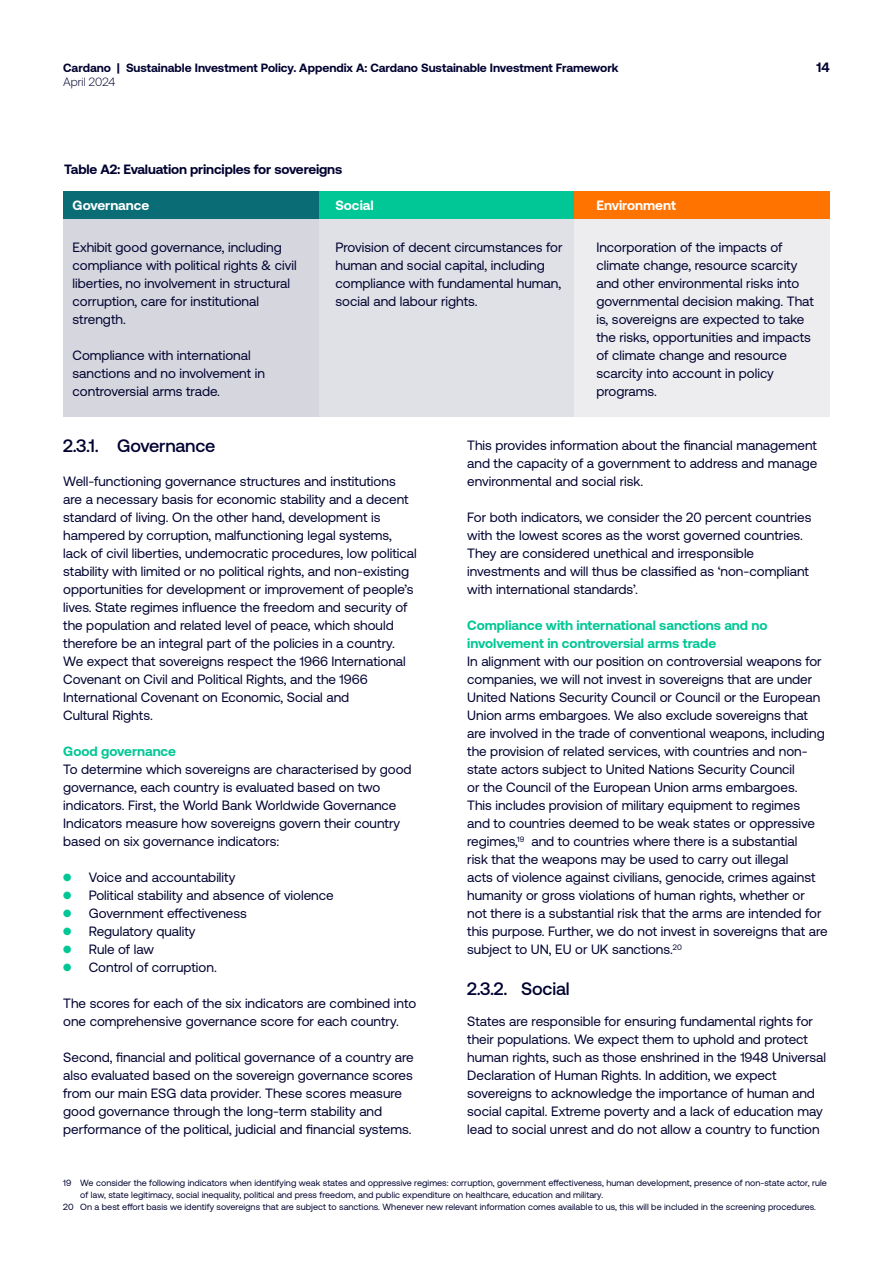
<style>
.page{position:relative;width:893px;height:1263px;background:#fff}
.page>*{position:absolute;margin:0;border:0;box-sizing:border-box;transform-origin:0 0}
.t1{font:500 18px "Aeonik";letter-spacing:-.01em;color:#000230}
.t2{font:13.5px/18px "Aeonik";color:#000230}
.t3{font:700 13.5px/18px "Aeonik";color:#00c795}
.t4{font:700 13.5px "Aeonik";letter-spacing:-.01em;color:#000230}
.t5{font:700 13.5px "Aeonik";color:#fff}
.t6{font:700 12px "Aeonik";color:#000230}
.t7{font:300 12px "Aeonik";color:#000230}
.t8{font:9px "Aeonik";letter-spacing:.005em;color:#000230}
.s1{color:#00c795}
</style>
<div class="page">
<div style="left:64px;top:190px;width:255px;height:29px;background:#0a6d76"></div>
<div style="left:319px;top:190px;width:255px;height:29px;background:#00c795"></div>
<div style="left:574px;top:190px;width:256px;height:29px;background:#ff7300"></div>
<div style="left:64px;top:219px;width:255px;height:198px;background:#d6d6de"></div>
<div style="left:319px;top:219px;width:255px;height:198px;background:#e0e1e6"></div>
<div style="left:574px;top:219px;width:256px;height:198px;background:#ededf0"></div>
<p class="t6" style="left:63px;top:61px;width:557px">Cardano | Sustainable Investment Policy. Appendix A: Cardano Sustainable Investment Framework</p>
<p class="t4" style="left:817px;top:60px;width:15px">14</p>
<p class="t7" style="left:63px;top:75px;width:54px">April 2024</p>
<p class="t4" style="left:64px;top:162px;width:280px">Table A2: Evaluation principles for sovereigns</p>
<p class="t5" style="left:73px;top:197px;width:78px">Governance</p>
<p class="t2" style="left:73px;top:238px;width:226px">Exhibit good governance, including compliance with political rights &amp; civil liberties, no involvement in structural corruption, care for institutional strength.</p>
<p class="t2" style="left:73px;top:346px;width:194px">Compliance with international sanctions and no involvement in controversial arms trade.</p>
<p class="t5" style="left:335px;top:197px;width:40px">Social</p>
<p class="t2" style="left:335px;top:238px;width:228px">Provision of decent circumstances for human and social capital, including compliance with fundamental human, social and labour rights.</p>
<p class="t5" style="left:596px;top:197px;width:81px">Environment</p>
<p class="t2" style="left:596px;top:238px;width:219px">Incorporation of the impacts of climate change, resource scarcity and other environmental risks into governmental decision making. That is, sovereigns are expected to take the risks, opportunities and impacts of climate change and resource scarcity into account in policy programs.</p>
<h1 class="t1" style="left:63px;top:436px;width:154px">2.3.1. Governance</h1>
<p class="t2" style="left:63px;top:472px;width:355px">Well-functioning governance structures and institutions are a necessary basis for economic stability and a decent standard of living. On the other hand, development is hampered by corruption, malfunctioning legal systems, lack of civil liberties, undemocratic procedures, low political stability with limited or no political rights, and non-existing opportunities for development or improvement of people’s lives. State regimes influence the freedom and security of the population and related level of peace, which should therefore be an integral part of the policies in a country.<br>We expect that sovereigns respect the 1966 International Covenant on Civil and Political Rights, and the 1966<br>International Covenant on Economic, Social and<br>Cultural Rights.</p>
<p class="t3" style="left:63px;top:742px;width:114px">Good governance</p>
<p class="t2" style="left:63px;top:760px;width:350px">To determine which sovereigns are characterised by good governance, each country is evaluated based on two indicators. First, the World Bank Worldwide Governance Indicators measure how sovereigns govern their country based on six governance indicators:</p>
<p class="t2" style="left:63px;top:868px;width:174px"><span class="s1">●</span> Voice and accountability</p>
<p class="t2" style="left:63px;top:886px;width:272px"><span class="s1">●</span> Political stability and absence of violence</p>
<p class="t2" style="left:63px;top:904px;width:185px"><span class="s1">●</span> Government effectiveness</p>
<p class="t2" style="left:63px;top:922px;width:134px"><span class="s1">●</span> Regulatory quality</p>
<p class="t2" style="left:63px;top:940px;width:92px"><span class="s1">●</span> Rule of law</p>
<p class="t2" style="left:63px;top:958px;width:155px"><span class="s1">●</span> Control of corruption.</p>
<p class="t2" style="left:63px;top:994px;width:354px">The scores for each of the six indicators are combined into one comprehensive governance score for each country.</p>
<p class="t2" style="left:63px;top:1048px;width:352px">Second, financial and political governance of a country are also evaluated based on the sovereign governance scores from our main ESG data provider. These scores measure good governance through the long-term stability and performance of the political, judicial and financial systems.</p>
<p class="t2" style="left:467px;top:436px;width:352px;text-align:justify">This provides information about the financial management and the capacity of a government to address and manage environmental and social risk.</p>
<p class="t2" style="left:467px;top:508px;width:346px">For both indicators, we consider the 20 percent countries with the lowest scores as the worst governed countries.<br>They are considered unethical and irresponsible investments and will thus be classified as ‘non-compliant with international standards’.</p>
<p class="t3" style="left:467px;top:616px;width:302px">Compliance with international sanctions and no involvement in controversial arms trade</p>
<p class="t2" style="left:467px;top:652px;width:362px">In alignment with our position on controversial weapons for companies, we will not invest in sovereigns that are under United Nations Security Council or Council or the European Union arms embargoes. We also exclude sovereigns that are involved in the trade of conventional weapons, including the provision of related services, with countries and non&shy;state actors subject to United Nations Security Council<br>or the Council of the European Union arms embargoes.<br>This includes provision of military equipment to regimes<br>and to countries deemed to be weak states or oppressive regimes,<sup>19</sup> and to countries where there is a substantial<br>risk that the weapons may be used to carry out illegal<br>acts of violence against civilians, genocide, crimes against humanity or gross violations of human rights, whether or not there is a substantial risk that the arms are intended for this purpose. Further, we do not invest in sovereigns that are subject to UN, EU or UK sanctions.<sup>20</sup></p>
<h1 class="t1" style="left:467px;top:978px;width:104px">2.3.2. Social</h1>
<p class="t2" style="left:467px;top:1012px;width:360px">States are responsible for ensuring fundamental rights for their populations. We expect them to uphold and protect human rights, such as those enshrined in the 1948 Universal Declaration of Human Rights. In addition, we expect sovereigns to acknowledge the importance of human and social capital. Extreme poverty and a lack of education may lead to social unrest and do not allow a country to function</p>
<p class="t8" style="left:63px;top:1178px;width:765px">19 We consider the following indicators when identifying weak states and oppressive regimes: corruption, government effectiveness, human development, presence of non-state actor, rule</p>
<p class="t8" style="left:80px;top:1190px;width:524px">of law, state legitimacy, social inequality, political and press freedom, and public expenditure on healthcare, education and military.</p>
<p class="t8" style="left:63px;top:1202px;width:754px">20 On a best effort basis we identify sovereigns that are subject to sanctions. Whenever new relevant information comes available to us, this will be included in the screening procedures.</p>
</div>
